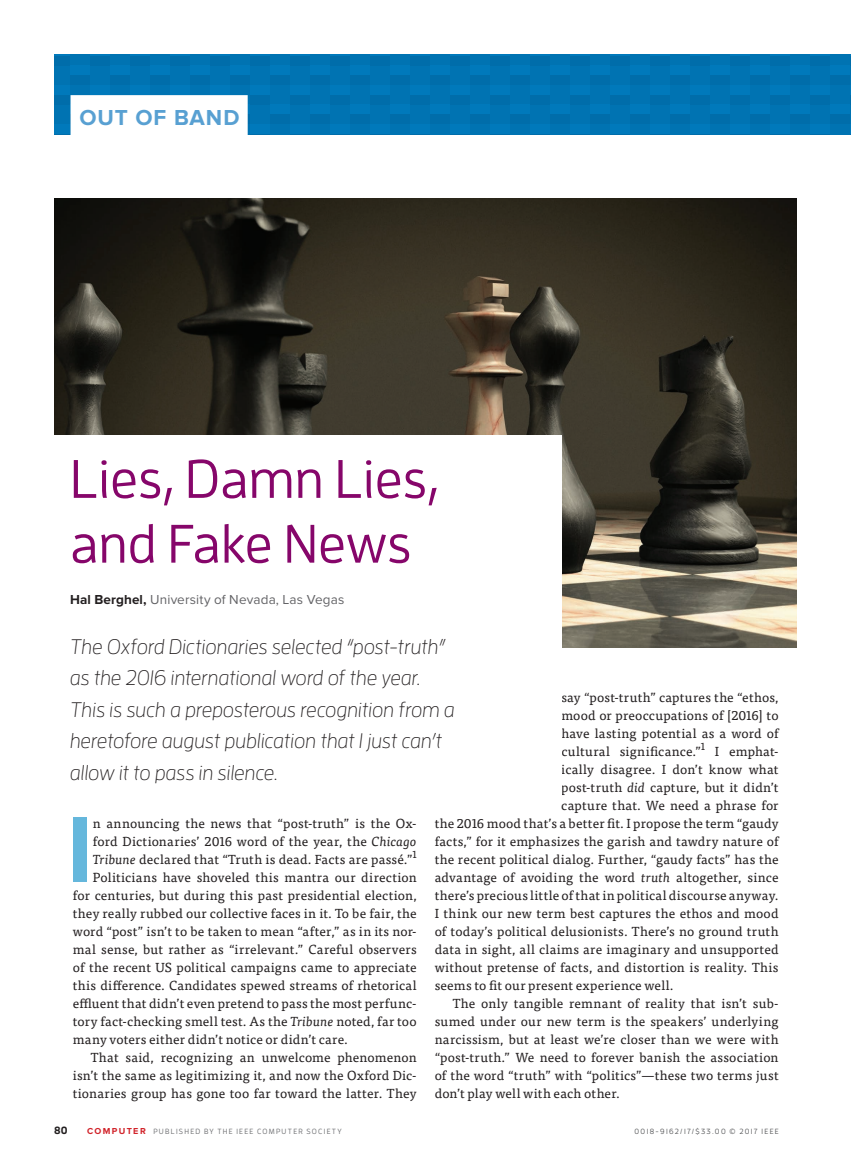
<style>
.page{position:relative;width:851px;height:1161px;background:#fff}
.page>*{position:absolute;margin:0;border:0;box-sizing:border-box;transform-origin:0 0}
.t1{font:700 96.75px "Proxima Nova";color:#65b7dc}
.t2{font:500 54px/64.8px "Enzo OT";color:#86066a}
.t3{font:700 22.5px "Proxima Nova";letter-spacing:.04em;color:#58a0d2}
.t4{font:italic 300 21px/31.5px "Enzo OT";letter-spacing:-.005em;color:#231f20}
.t5{font:13.5px "Proxima Nova";letter-spacing:.01em;color:#636366}
.t6{font:13.2px "Tisa Pro";letter-spacing:.015em;color:#231f20}
.t7{font:700 10.5px "Enzo OT";color:#231f20}
.t8{font:500 7.5px "Enzo OT";letter-spacing:.17em;color:#6c6d70}
.t9{font:500 7.5px "Enzo OT";letter-spacing:.175em;color:#57585a}
.s1{font-weight:700;color:#231f20}
.s2{font-style:italic}
.s3{font-family:"Proxima Nova";font-weight:700;font-size:9px;color:#d1232a}
</style>
<div class="page">
<div style="left:54px;top:54px;width:715px;height:81px;background:#0073b2"></div>
<div style="left:770px;top:54px;width:80px;height:81px;background:#0073b2"></div>
<div style="left:70px;top:95px;width:178px;height:42px;background:#fff"></div>
<img style="left:54px;top:198px;width:742px;height:450px">
<div style="left:52px;top:435px;width:509px;height:363px;background:#fff"></div>
<h3 class="t3" style="left:80px;top:105px;width:161px">OUT OF BAND</h3>
<h2 class="t2" style="left:70px;top:446px;width:370px">Lies, Damn Lies, and Fake News</h2>
<p class="t5" style="left:70px;top:592px;width:276px"><span class="s1">Hal Berghel,</span> University of Nevada, Las Vegas</p>
<h3 class="t4" style="left:70px;top:630px;width:386px">The Oxford Dictionaries selected “post-truth” as the 2016 international word of the year.<br>This is such a preposterous recognition from a heretofore august publication that I just can’t allow it to pass in silence.</h3>
<p class="t6" style="left:561px;top:688px;width:219px">say “post-truth” captures the “ethos,</p>
<p class="t6" style="left:561px;top:706px;width:219px">mood or preoccupations of [2016] to</p>
<p class="t6" style="left:561px;top:724px;width:219px">have lasting potential as a word of</p>
<p class="t6" style="left:561px;top:742px;width:219px">cultural significance.”<sup>1</sup> I emphat-</p>
<p class="t6" style="left:561px;top:760px;width:219px">ically disagree. I don’t know what</p>
<p class="t6" style="left:561px;top:778px;width:219px">post-truth <span class="s2">did</span> capture, but it didn’t</p>
<p class="t6" style="left:561px;top:796px;width:219px">capture that. We need a phrase for</p>
<p class="t6" style="left:434px;top:814px;width:345px">the 2016 mood that’s a better fit. I propose the term “gaudy</p>
<p class="t6" style="left:434px;top:832px;width:345px">facts,” for it emphasizes the garish and tawdry nature of</p>
<p class="t6" style="left:434px;top:850px;width:345px">the recent political dialog. Further, “gaudy facts” has the</p>
<p class="t6" style="left:434px;top:868px;width:345px">advantage of avoiding the word <span class="s2">truth</span> altogether, since</p>
<p class="t6" style="left:434px;top:886px;width:345px">there’s precious little of that in political discourse anyway.</p>
<p class="t6" style="left:434px;top:904px;width:345px">I think our new term best captures the ethos and mood</p>
<p class="t6" style="left:434px;top:922px;width:345px">of today’s political delusionists. There’s no ground truth</p>
<p class="t6" style="left:434px;top:940px;width:345px">data in sight, all claims are imaginary and unsupported</p>
<p class="t6" style="left:434px;top:958px;width:345px">without pretense of facts, and distortion is reality. This</p>
<p class="t6" style="left:434px;top:976px;width:240px">seems to fit our present experience well.</p>
<p class="t6" style="left:452px;top:994px;width:327px">The only tangible remnant of reality that isn’t sub-</p>
<p class="t6" style="left:434px;top:1012px;width:345px">sumed under our new term is the speakers’ underlying</p>
<p class="t6" style="left:434px;top:1030px;width:345px">narcissism, but at least we’re closer than we were with</p>
<p class="t6" style="left:434px;top:1048px;width:345px">“post-truth.” We need to forever banish the association</p>
<p class="t6" style="left:434px;top:1066px;width:345px">of the word “truth” with “politics”—these two terms just</p>
<p class="t6" style="left:434px;top:1084px;width:187px">don’t play well with each other.</p>
<h1 class="t1" style="left:66px;top:794px;width:28px">I</h1>
<p class="t6" style="left:93px;top:814px;width:325px">n announcing the news that “post-truth” is the Ox-</p>
<p class="t6" style="left:93px;top:832px;width:325px">ford Dictionaries’ 2016 word of the year, the <span class="s2">Chicago</span></p>
<p class="t6" style="left:93px;top:850px;width:325px"><span class="s2">Tribune</span> declared that “Truth is dead. Facts are passé.”<sup>1</sup></p>
<p class="t6" style="left:93px;top:868px;width:325px">Politicians have shoveled this mantra our direction</p>
<p class="t6" style="left:73px;top:886px;width:345px">for centuries, but during this past presidential election,</p>
<p class="t6" style="left:73px;top:904px;width:345px">they really rubbed our collective faces in it. To be fair, the</p>
<p class="t6" style="left:73px;top:922px;width:345px">word “post” isn’t to be taken to mean “after,” as in its nor-</p>
<p class="t6" style="left:73px;top:940px;width:345px">mal sense, but rather as “irrelevant.” Careful observers</p>
<p class="t6" style="left:73px;top:958px;width:345px">of the recent US political campaigns came to appreciate</p>
<p class="t6" style="left:73px;top:976px;width:345px">this difference. Candidates spewed streams of rhetorical</p>
<p class="t6" style="left:73px;top:994px;width:345px">effluent that didn’t even pretend to pass the most perfunc-</p>
<p class="t6" style="left:73px;top:1012px;width:345px">tory fact-checking smell test. As the <span class="s2">Tribune</span> noted, far too</p>
<p class="t6" style="left:73px;top:1030px;width:277px">many voters either didn’t notice or didn’t care.</p>
<p class="t6" style="left:91px;top:1048px;width:327px">That said, recognizing an unwelcome phenomenon</p>
<p class="t6" style="left:73px;top:1066px;width:345px">isn’t the same as legitimizing it, and now the Oxford Dic-</p>
<p class="t6" style="left:73px;top:1084px;width:345px">tionaries group has gone too far toward the latter. They</p>
<p class="t7" style="left:54px;top:1124px;width:15px">80</p>
<p class="t8" style="left:87px;top:1127px;width:256px"><span class="s3">COMPUTER</span> PUBLISHED BY THE IEEE COMPUTER SOCIETY</p>
<p class="t9" style="left:634px;top:1127px;width:146px">0018-9162/17/$33.00 © 2017 IEEE</p>
</div>
